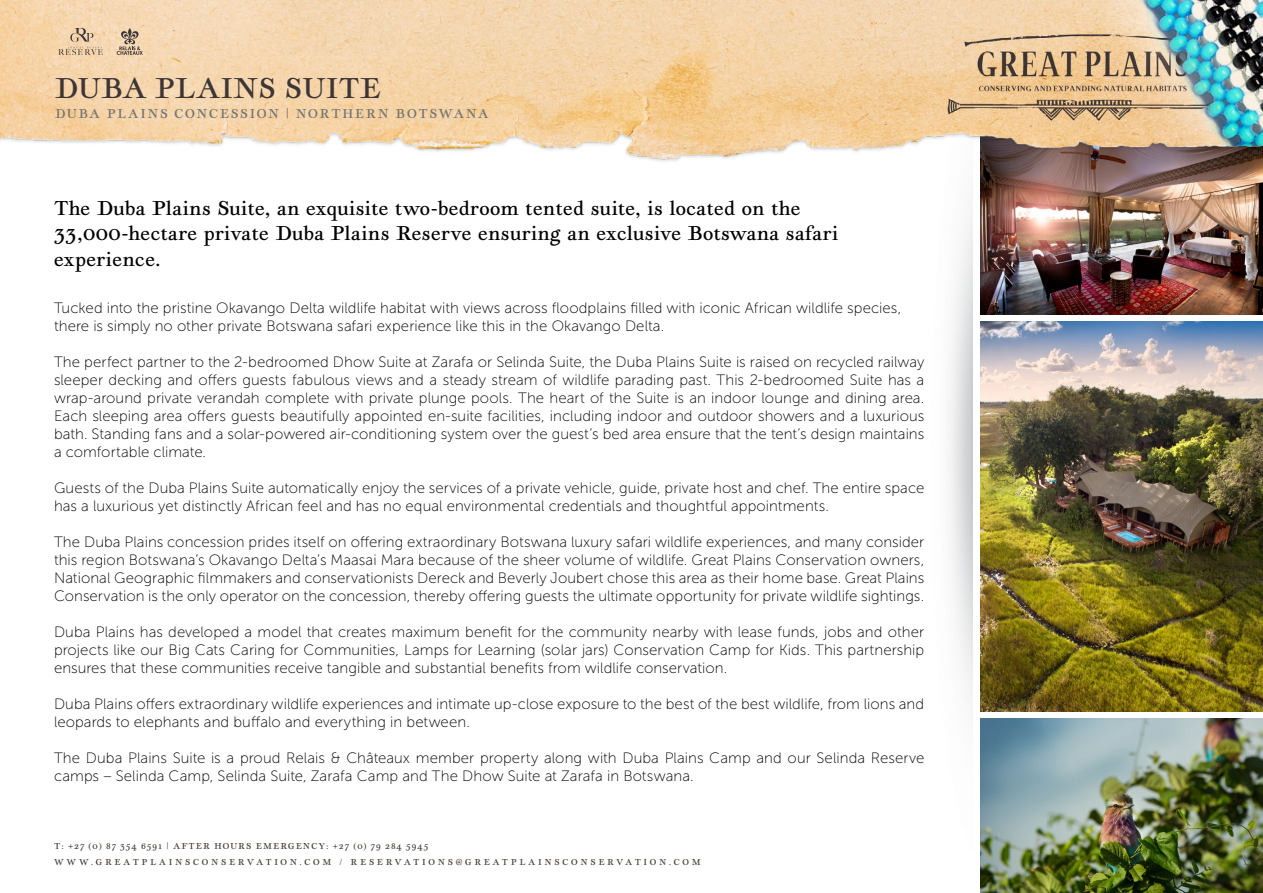
<style>
.page{position:relative;width:1263px;height:893px;background:#fff}
.page>*{position:absolute;margin:0;border:0;box-sizing:border-box;transform-origin:0 0}
.t1{font:30px "Geographica";letter-spacing:.02em;color:#3d3636}
.t2{font:21px/25.2px "Geographica";letter-spacing:.02em;color:#000}
.t3{font:15px/18px "Museo Sans 100";letter-spacing:.005em;color:#000}
.t4{font:13.5px "Geographica";letter-spacing:.12em;color:#737471}
.t5{font:9px/16.5px "Geographica";letter-spacing:.3em;color:#413b33}
</style>
<div class="page">
<img style="left:949px;top:203px;width:33px;height:516px">
<img style="left:980px;top:175px;width:283px;height:140px">
<img style="left:980px;top:719px;width:283px;height:174px">
<img style="left:980px;top:322px;width:283px;height:390px">
<img style="left:0;top:0;width:1263px;height:175px">
<svg style="left:117px;top:28px;width:26px;height:27px"></svg>
<svg style="left:59px;top:28px;width:44px;height:27px"></svg>
<h1 class="t1" style="left:55px;top:70px;width:327px">DUBA PLAINS SUITE</h1>
<p class="t4" style="left:55px;top:105px;width:435px">DUBA PLAINS CONCESSION | NORTHERN BOTSWANA</p>
<h2 class="t2" style="left:54px;top:195px;width:786px">The Duba Plains Suite, an exquisite two-bedroom tented suite, is located on the<br>33,000-hectare private Duba Plains Reserve ensuring an exclusive Botswana safari experience.</h2>
<p class="t3" style="left:54px;top:299px;width:849px">Tucked into the pristine Okavango Delta wildlife habitat with views across floodplains filled with iconic African wildlife species, there is simply no other private Botswana safari experience like this in the Okavango Delta.</p>
<p class="t3" style="left:54px;top:353px;width:872px;text-align:justify">The perfect partner to the 2-bedroomed Dhow Suite at Zarafa or Selinda Suite, the Duba Plains Suite is raised on recycled railway sleeper decking and offers guests fabulous views and a steady stream of wildlife parading past. This 2-bedroomed Suite has a wrap-around private verandah complete with private plunge pools. The heart of the Suite is an indoor lounge and dining area.<br>Each sleeping area offers guests beautifully appointed en-suite facilities, including indoor and outdoor showers and a luxurious bath. Standing fans and a solar-powered air-conditioning system over the guest’s bed area ensure that the tent’s design maintains a comfortable climate.</p>
<p class="t3" style="left:54px;top:479px;width:872px">Guests of the Duba Plains Suite automatically enjoy the services of a private vehicle, guide, private host and chef. The entire space has a luxurious yet distinctly African feel and has no equal environmental credentials and thoughtful appointments.</p>
<p class="t3" style="left:54px;top:533px;width:872px;text-align:justify">The Duba Plains concession prides itself on offering extraordinary Botswana luxury safari wildlife experiences, and many consider this region Botswana’s Okavango Delta’s Maasai Mara because of the sheer volume of wildlife. Great Plains Conservation owners, National Geographic filmmakers and conservationists Dereck and Beverly Joubert chose this area as their home base. Great Plains Conservation is the only operator on the concession, thereby offering guests the ultimate opportunity for private wildlife sightings.</p>
<p class="t3" style="left:54px;top:623px;width:872px;text-align:justify">Duba Plains has developed a model that creates maximum benefit for the community nearby with lease funds, jobs and other projects like our Big Cats Caring for Communities, Lamps for Learning (solar jars) Conservation Camp for Kids. This partnership ensures that these communities receive tangible and substantial benefits from wildlife conservation.</p>
<p class="t3" style="left:54px;top:695px;width:872px">Duba Plains offers extraordinary wildlife experiences and intimate up-close exposure to the best of the best wildlife, from lions and leopards to elephants and buffalo and everything in between.</p>
<p class="t3" style="left:54px;top:749px;width:872px">The Duba Plains Suite is a proud Relais &amp; Châteaux member property along with Duba Plains Camp and our Selinda Reserve camps – Selinda Camp, Selinda Suite, Zarafa Camp and The Dhow Suite at Zarafa in Botswana.</p>
<p class="t5" style="left:54px;top:837px;width:648px">T: +27 (0) 87 354 6591 | AFTER HOURS EMERGENCY: +27 (0) 79 284 5945<br>WWW.GREATPLAINSCONSERVATION.COM / RESERVATIONS@GREATPLAINSCONSERVATION.COM</p>
</div>
